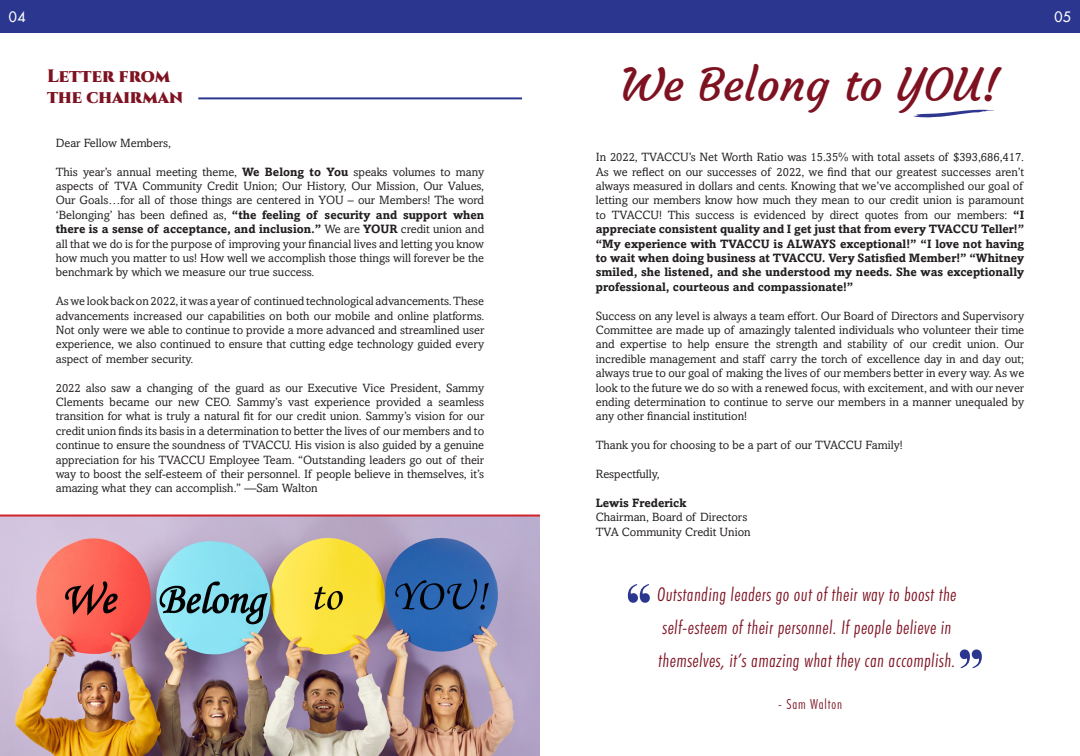
<style>
.page{position:relative;width:1080px;height:756px;background:#fff}
.page>*{position:absolute;margin:0;border:0;box-sizing:border-box;transform-origin:0 0}
.t1{font:45.3px "Courgette";color:#7e1221}
.t2{font:300 condensed 19px/33px "Futura BT";color:#7e1221}
.t3{font:900 18px "Cinzel";color:#7e1221}
.t4{font:300 condensed 14px "Futura BT";letter-spacing:.06em;color:#7e1221}
.t5{font:14px "Futura";color:#fff}
.t6{font:12px/14.4px "Amasis";color:#231f20;text-align:justify}
.t7{font:700 12px "Amasis";color:#231f20}
.s1{font-weight:700}
</style>
<div class="page">
<div style="left:0;top:0;width:1080px;height:32px;background:#2b378f"></div>
<hr style="left:198px;top:97px;width:324px;height:2px;background:#2b378f">
<img style="left:0;top:517px;width:539px;height:239px">
<svg style="left:628px;top:584px;width:22px;height:19px"></svg>
<svg style="left:960px;top:649px;width:22px;height:19px"></svg>
<svg style="left:913px;top:110px;width:81px;height:7px"></svg>
<hr style="left:0;top:515px;width:540px;height:2px;background:#d1232a">
<p class="t5" style="left:9px;top:7px;width:18px">04</p>
<p class="t5" style="left:1054px;top:7px;width:18px">05</p>
<p class="t3" style="left:47px;top:64px;width:125px">Letter from</p>
<p class="t3" style="left:47px;top:86px;width:138px">the chairman</p>
<p class="t6" style="left:56px;top:136px;width:117px">Dear Fellow Members,</p>
<p class="t6" style="left:56px;top:164px;width:430px">This year’s annual meeting theme, <span class="s1">We Belong to You</span> speaks volumes to many aspects of TVA Community Credit Union; Our History, Our Mission, Our Values, Our Goals…for all of those things are centered in YOU – our Members! The word ‘Belonging’ has been defined as, <span class="s1">“the feeling of security and support when there is a sense of acceptance, and inclusion.”</span> We are <span class="s1">YOUR</span> credit union and all that we do is for the purpose of improving your financial lives and letting you know how much you matter to us! How well we accomplish those things will forever be the benchmark by which we measure our true success.</p>
<p class="t6" style="left:56px;top:294px;width:430px">As we look back on 2022, it was a year of continued technological advancements. These advancements increased our capabilities on both our mobile and online platforms.<br>Not only were we able to continue to provide a more advanced and streamlined user experience, we also continued to ensure that cutting edge technology guided every aspect of member security.</p>
<p class="t6" style="left:56px;top:380px;width:430px">2022 also saw a changing of the guard as our Executive Vice President, Sammy Clements became our new CEO. Sammy’s vast experience provided a seamless transition for what is truly a natural fit for our credit union. Sammy’s vision for our credit union finds its basis in a determination to better the lives of our members and to continue to ensure the soundness of TVACCU. His vision is also guided by a genuine appreciation for his TVACCU Employee Team. “Outstanding leaders go out of their way to boost the self-esteem of their personnel. If people believe in themselves, it’s amazing what they can accomplish.” —Sam Walton</p>
<p class="t1" style="left:620px;top:57px;width:381px">We Belong to YOU!</p>
<p class="t6" style="left:596px;top:150px;width:430px;text-align:left">In 2022, TVACCU’s Net Worth Ratio was 15.35% with total assets of $393,686,417.<br>As we reflect on our successes of 2022, we find that our greatest successes aren’t always measured in dollars and cents. Knowing that we’ve accomplished our goal of letting our members know how much they mean to our credit union is paramount to TVACCU! This success is evidenced by direct quotes from our members: <span class="s1">“I appreciate consistent quality and I get just that from every TVACCU Teller!” “My experience with TVACCU is ALWAYS exceptional!” “I love not having to wait when doing business at TVACCU. Very Satisfied Member!” “Whitney smiled, she listened, and she understood my needs. She was exceptionally professional, courteous and compassionate!”</span></p>
<p class="t6" style="left:596px;top:308px;width:430px">Success on any level is always a team effort. Our Board of Directors and Supervisory Committee are made up of amazingly talented individuals who volunteer their time and expertise to help ensure the strength and stability of our credit union. Our incredible management and staff carry the torch of excellence day in and day out; always true to our goal of making the lives of our members better in every way. As we look to the future we do so with a renewed focus, with excitement, and with our never ending determination to continue to serve our members in a manner unequaled by any other financial institution!</p>
<p class="t6" style="left:596px;top:438px;width:308px">Thank you for choosing to be a part of our TVACCU Family!</p>
<p class="t6" style="left:596px;top:467px;width:65px">Respectfully,</p>
<p class="t7" style="left:596px;top:495px;width:92px">Lewis Frederick</p>
<p class="t6" style="left:596px;top:510px;width:153px">Chairman, Board of Directors</p>
<p class="t6" style="left:596px;top:524px;width:156px">TVA Community Credit Union</p>
<p class="t2" style="left:657px;top:578px;width:303px">Outstanding leaders go out of their way to boost the self-esteem of their personnel. If people believe in</p>
<p class="t2" style="left:658px;top:644px;width:301px">themselves, it’s amazing what they can accomplish.</p>
<p class="t4" style="left:778px;top:695px;width:65px">- Sam Walton</p>
</div>
